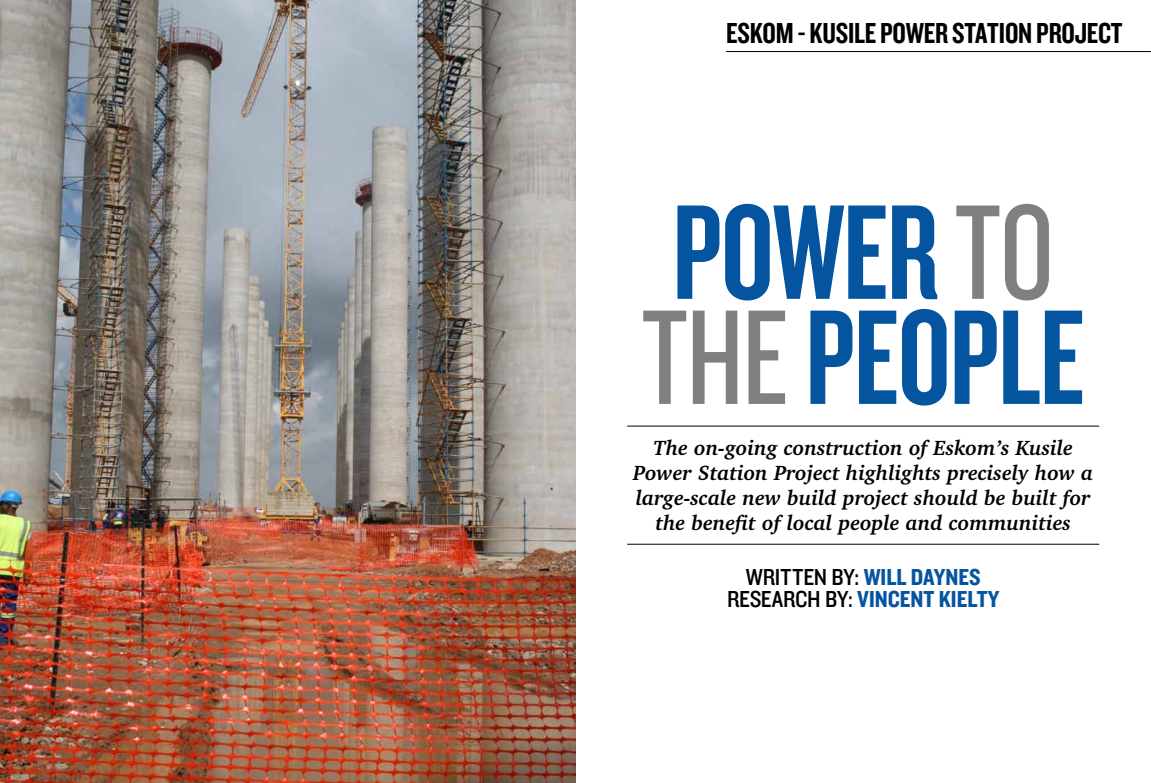
<style>
.page{position:relative;width:1151px;height:783px;background:#fff}
.page>*{position:absolute;margin:0;border:0;box-sizing:border-box;transform-origin:0 0}
.t1{font:140px/105px "Knockout HTF48 Featherweight";letter-spacing:-.01em;color:#0454a0}
.t2{font:30px "Knockout HTF49 Liteweight";letter-spacing:-.01em;color:#000}
.t3{font:24px "Knockout HTF50 Welterweight";color:#0454a0}
.t4{font:24px "Knockout HTF30 Junior Welterwt";letter-spacing:-.01em;color:#000}
.t5{font:italic 700 21px/25px "Charter IT Cby BT";color:#000;text-align:center}
.s1{font-family:"Knockout HTF28 Junior Featherwt";color:#808080}
.s2{font-family:"Knockout HTF50 Welterweight";color:#0454a0}
.s3{font-family:"Knockout HTF30 Junior Welterwt";color:#000}
</style>
<div class="page">
<hr style="left:627px;top:426px;width:472px;height:1px;background:#000">
<hr style="left:627px;top:544px;width:472px;height:1px;background:#000">
<hr style="left:726px;top:51px;width:425px;height:1px;background:#000">
<img style="left:0;top:0;width:575px;height:782px">
<h2 class="t2" style="left:726px;top:17px;width:398px">ESKOM - KUSILE POWER STATION PROJECT</h2>
<h1 class="t1" style="left:642px;top:202px;width:437px">POWER<span class="s1">TO<br>THE</span> PEOPLE</h1>
<p class="t5" style="left:633px;top:434px;width:461px">The on-going construction of Eskom’s Kusile Power Station Project highlights precisely how a large-scale new build project should be built for the benefit of local people and communities</p>
<p class="t4" style="left:746px;top:564px;width:236px">WRITTEN BY: <span class="s2">WILL DAYNES</span></p>
<p class="t3" style="left:727px;top:586px;width:274px"><span class="s3">RESEARCH BY:</span> VINCENT KIELTY</p>
</div>
